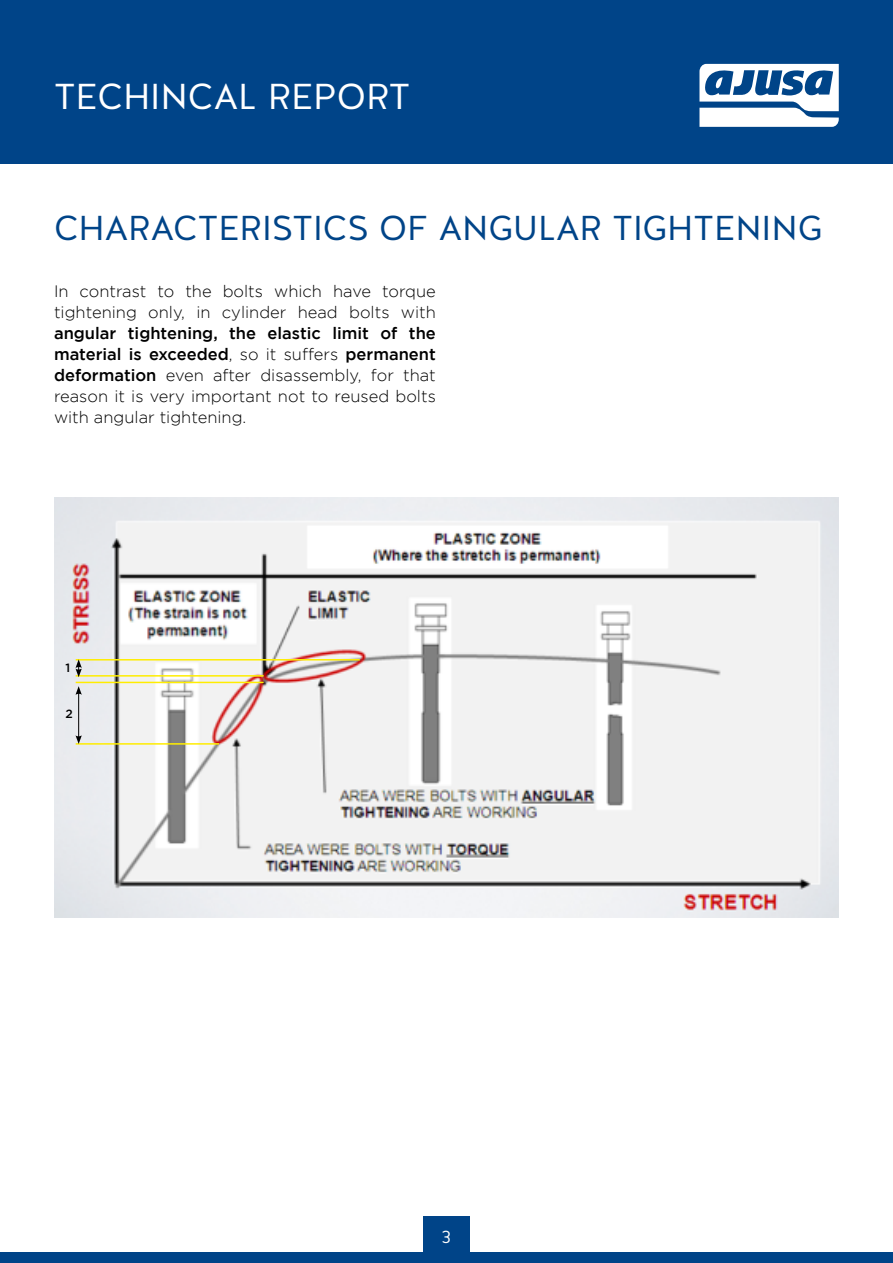
<style>
.page{position:relative;width:893px;height:1263px;background:#fff}
.page>*{position:absolute;margin:0;border:0;box-sizing:border-box;transform-origin:0 0}
.t1{font:36px "Halis GR";color:#fff}
.t2{font:34.5px "Halis GR";color:#048}
.t3{font:18px "Halis GR";color:#fff}
.t4{font:300 16.5px/21px "Gotham";color:#000}
.t5{font:500 12px "Gotham";color:#000}
.s1{font-weight:500}
</style>
<div class="page">
<div style="left:0;top:0;width:893px;height:163px;background:#048"></div>
<svg style="left:699px;top:64px;width:140px;height:63px"></svg>
<div style="left:0;top:1252px;width:893px;height:11px;background:#048"></div>
<div style="left:423px;top:1216px;width:47px;height:46px;background:#048"></div>
<img style="left:54px;top:498px;width:785px;height:419px">
<hr style="left:76px;top:659px;width:284px;height:1px;background:#ffed00">
<hr style="left:76px;top:675px;width:188px;height:2px;background:#ffed00">
<hr style="left:76px;top:682px;width:188px;height:1px;background:#ffed00">
<hr style="left:76px;top:743px;width:143px;height:2px;background:#ffed00">
<svg style="left:76px;top:659px;width:6px;height:18px"></svg>
<hr style="left:78px;top:692px;width:1px;height:46px;background:#000">
<svg style="left:76px;top:686px;width:6px;height:9px"></svg>
<svg style="left:76px;top:735px;width:6px;height:9px"></svg>
<h1 class="t1" style="left:54px;top:73px;width:358px">TECHINCAL REPORT</h1>
<h2 class="t2" style="left:54px;top:206px;width:770px">CHARACTERISTICS OF ANGULAR TIGHTENING</h2>
<p class="t4" style="left:54px;top:280px;width:383px">In contrast to the bolts which have torque tightening only, in cylinder head bolts with</p>
<p class="t4" style="left:54px;top:322px;width:383px;text-align:justify"><span class="s1">angular tightening, the elastic limit of the material is exceeded</span>, so it suffers <span class="s1">permanent deformation</span> even after disassembly, for that reason it is very important not to reused bolts with angular tightening.</p>
<p class="t5" style="left:65px;top:661px;width:6px">1</p>
<p class="t5" style="left:65px;top:707px;width:9px">2</p>
<p class="t3" style="left:442px;top:1225px;width:11px">3</p>
</div>
